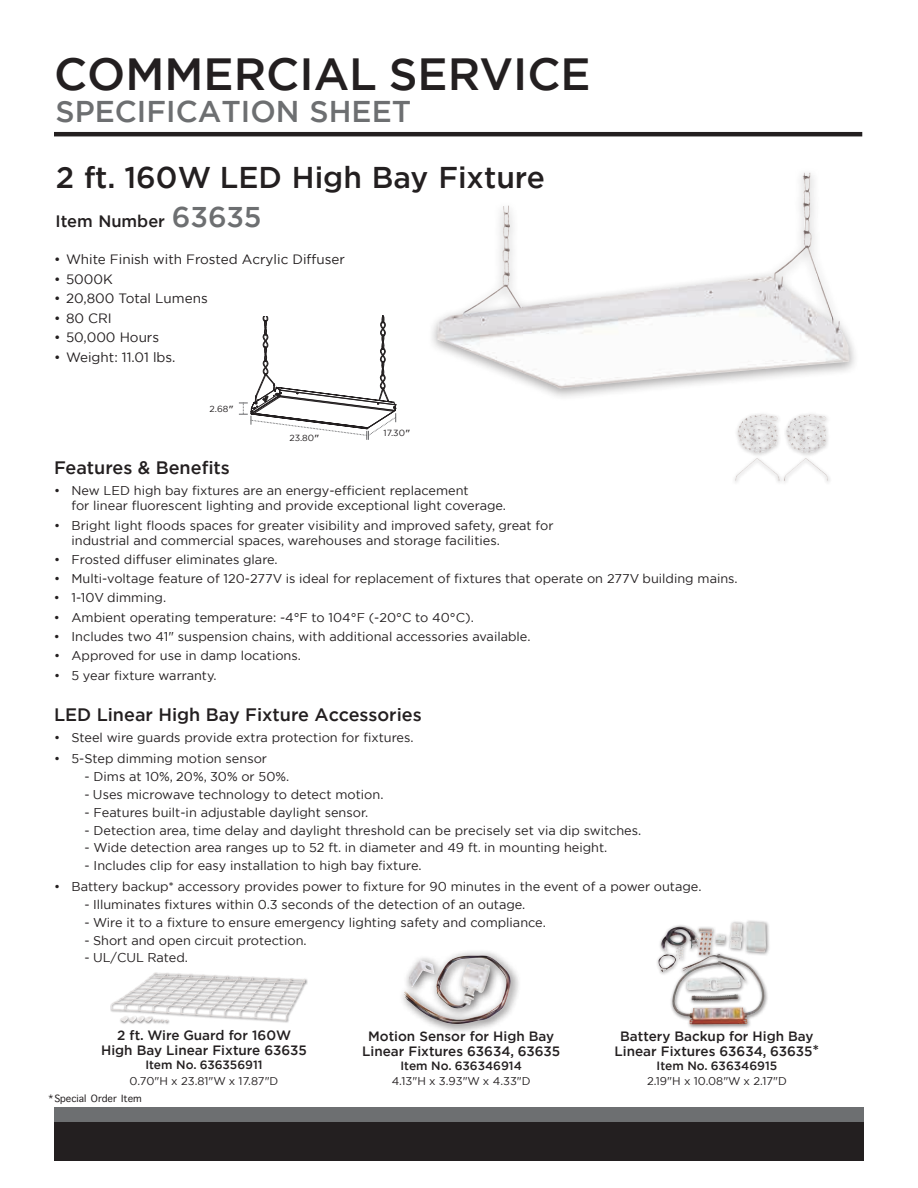
<style>
.page{position:relative;width:918px;height:1188px;background:#fff}
.page>*{position:absolute;margin:0;border:0;box-sizing:border-box;transform-origin:0 0}
.t1{font:500 45px "Gotham";color:#231f20}
.t2{font:500 30px "Gotham";color:#231f20}
.t3{font:500 30px "Gotham";color:#6d6f71}
.t4{font:500 18px "Gotham";color:#231f20}
.t5{font:500 16.5px "Gotham";color:#231f20}
.t6{font:500 13.5px/15px "Gotham";color:#231f20;text-align:center}
.t7{font:13.5px "Gotham";color:#231f20}
.t8{font:13.5px "Apple Symbols";color:#231f20}
.t9{font:12.75px/15px "Gotham";color:#231f20}
.t10{font:500 12px "Gotham";color:#231f20}
.t11{font:11.25px "Gotham";color:#231f20}
.t12{font:8.85px "Gotham";color:#231f20}
.s1{font-size:28.5px;color:#6d6f71}
.s2{font-weight:500}
.s3{font-size:15.75px}
</style>
<div class="page">
<div style="left:656px;top:920px;width:115px;height:109px;background:#231f20;opacity:.55"></div>
<img style="left:661px;top:922px;width:105px;height:30px">
<svg style="left:239px;top:315px;width:158px;height:125px"></svg>
<div style="left:110px;top:971px;width:198px;height:54px;background:#231f20;opacity:.55"></div>
<img style="left:111px;top:972px;width:194px;height:49px">
<div style="left:54px;top:1114px;width:810px;height:47px;background:#231f20"></div>
<div style="left:54px;top:1107px;width:810px;height:14px;background:#6d6f71"></div>
<hr style="left:54px;top:132px;width:808px;height:4px;background:#231f20">
<div style="left:428px;top:167px;width:431px;height:234px;background:#231f20;opacity:.4"></div>
<img style="left:437px;top:173px;width:372px;height:215px">
<div style="left:732px;top:411px;width:100px;height:75px;background:#231f20;opacity:.4"></div>
<img style="left:786px;top:414px;width:40px;height:39px">
<div style="left:398px;top:949px;width:123px;height:86px;background:#231f20;opacity:.75"></div>
<img style="left:436px;top:956px;width:54px;height:53px">
<h1 class="t1" style="left:54px;top:45px;width:538px">COMMERCIAL SERVICE</h1>
<h2 class="t3" style="left:56px;top:92px;width:357px">SPECIFICATION SHEET</h2>
<h2 class="t2" style="left:56px;top:157px;width:491px">2 ft. 160W LED High Bay Fixture</h2>
<p class="t5" style="left:56px;top:210px;width:208px">Item Number <span class="s1">63635</span></p>
<p class="t7" style="left:54px;top:251px;width:292px">• White Finish with Frosted Acrylic Diffuser</p>
<p class="t7" style="left:54px;top:270px;width:60px">• 5000K</p>
<p class="t7" style="left:54px;top:290px;width:155px">• 20,800 Total Lumens</p>
<p class="t7" style="left:54px;top:309px;width:59px">• 80 CRI</p>
<p class="t7" style="left:54px;top:329px;width:107px">• 50,000 Hours</p>
<p class="t7" style="left:54px;top:348px;width:123px">• Weight: 11.01 lbs.</p>
<p class="t12" style="left:210px;top:403px;width:26px">2.68<span class="s2">"</span></p>
<p class="t12" style="left:289px;top:433px;width:32px">23.80<span class="s2">"</span></p>
<p class="t12" style="left:384px;top:427px;width:28px">17.30<span class="s2">"</span></p>
<h3 class="t4" style="left:54px;top:456px;width:178px">Features &amp; Benefits</h3>
<p class="t9" style="left:71px;top:483px;width:436px;text-indent:-17px">• New LED high bay fixtures are an energy-efficient replacement<br>for linear fluorescent lighting and provide exceptional light coverage.</p>
<p class="t9" style="left:71px;top:517px;width:484px;text-indent:-17px">• Bright light floods spaces for greater visibility and improved safety, great for industrial and commercial spaces, warehouses and storage facilities.</p>
<p class="t9" style="left:54px;top:552px;width:225px">• Frosted diffuser eliminates glare.</p>
<p class="t9" style="left:54px;top:571px;width:685px">• Multi-voltage feature of 120-277V is ideal for replacement of fixtures that operate on 277V building mains.</p>
<p class="t9" style="left:54px;top:590px;width:114px">• 1-10V dimming.</p>
<p class="t9" style="left:54px;top:610px;width:421px">• Ambient operating temperature: -4°F to 104°F (-20°C to 40°C).</p>
<p class="t9" style="left:54px;top:629px;width:478px">• Includes two 41" suspension chains, with additional accessories available.</p>
<p class="t9" style="left:54px;top:648px;width:248px">• Approved for use in damp locations.</p>
<p class="t9" style="left:54px;top:667px;width:164px">• 5 year fixture warranty.</p>
<h3 class="t4" style="left:54px;top:703px;width:369px">LED Linear High Bay Fixture Accessories</h3>
<p class="t9" style="left:54px;top:730px;width:361px">• Steel wire guards provide extra protection for fixtures.</p>
<p class="t9" style="left:54px;top:751px;width:215px">• 5-Step dimming motion sensor</p>
<p class="t9" style="left:85px;top:769px;width:206px">- Dims at 10%, 20%, 30% or 50%.</p>
<p class="t9" style="left:85px;top:787px;width:300px">- Uses microwave technology to detect motion.</p>
<p class="t9" style="left:85px;top:804px;width:285px">- Features built-in adjustable daylight sensor.</p>
<p class="t9" style="left:85px;top:822px;width:558px">- Detection area, time delay and daylight threshold can be precisely set via dip switches.</p>
<p class="t9" style="left:85px;top:840px;width:524px">- Wide detection area ranges up to 52 ft. in diameter and 49 ft. in mounting height.</p>
<p class="t9" style="left:85px;top:858px;width:339px">- Includes clip for easy installation to high bay fixture.</p>
<p class="t9" style="left:54px;top:879px;width:649px">• Battery backup* accessory provides power to fixture for 90 minutes in the event of a power outage.</p>
<p class="t9" style="left:85px;top:897px;width:442px">- Illuminates fixtures within 0.3 seconds of the detection of an outage.</p>
<p class="t9" style="left:85px;top:914px;width:463px">- Wire it to a fixture to ensure emergency lighting safety and compliance.</p>
<p class="t9" style="left:85px;top:932px;width:224px">- Short and open circuit protection.</p>
<p class="t9" style="left:85px;top:950px;width:105px">- UL/CUL Rated.</p>
<p class="t8" style="left:84px;top:1089px;width:4px">●</p>
<p class="t6" style="left:101px;top:1027px;width:207px">2 ft. Wire Guard for 160W<br>High Bay Linear Fixture 63635</p>
<p class="t10" style="left:145px;top:1057px;width:119px">Item No. 636356911</p>
<p class="t11" style="left:130px;top:1073px;width:150px">0.70"H x 23.81"W x 17.87"D</p>
<p class="t6" style="left:362px;top:1028px;width:200px">Motion Sensor for High Bay<br>Linear Fixtures 63634, 63635</p>
<p class="t10" style="left:401px;top:1058px;width:123px">Item No. 636346914</p>
<p class="t11" style="left:392px;top:1074px;width:140px">4.13"H x 3.93"W x 4.33"D</p>
<p class="t6" style="left:615px;top:1028px;width:206px">Battery Backup for High Bay<br>Linear Fixtures 63634, 63635<span class="s3">*</span></p>
<p class="t10" style="left:657px;top:1058px;width:122px">Item No. 636346915</p>
<p class="t11" style="left:647px;top:1074px;width:141px">2.19"H x 10.08"W x 2.17"D</p>
</div>
